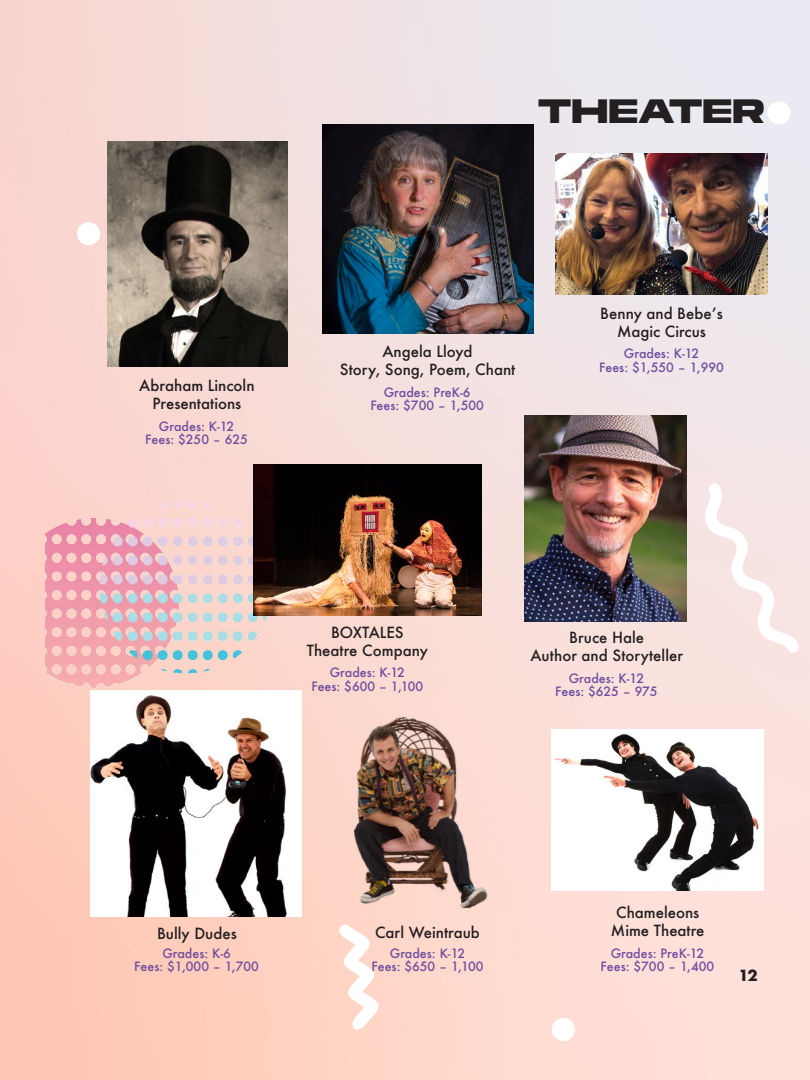
<style>
.page{position:relative;width:810px;height:1080px;background:#fff}
.page>*{position:absolute;margin:0;border:0;box-sizing:border-box;transform-origin:0 0}
.t1{font:700 33.75px "Brachial";color:#231f20}
.t2{font:500 15px "Futura";color:#231f20}
.t3{font:700 15px "Futura";color:#231f20}
.t4{font:500 12.5px "Futura";color:#6d4d9f}
</style>
<div class="page">
<img style="left:0;top:0;width:810px;height:1080px">
<img style="left:45px;top:502px;width:226px;height:185px">
<img style="left:254px;top:464px;width:227px;height:151px">
<img style="left:107px;top:142px;width:181px;height:225px">
<img style="left:524px;top:416px;width:163px;height:205px">
<img style="left:322px;top:124px;width:212px;height:209px">
<img style="left:90px;top:691px;width:211px;height:225px">
<img style="left:556px;top:154px;width:211px;height:140px">
<svg style="left:704px;top:482px;width:95px;height:171px"></svg>
<svg style="left:552px;top:1018px;width:25px;height:23px"></svg>
<svg style="left:77px;top:222px;width:25px;height:23px"></svg>
<svg style="left:100px;top:777px;width:25px;height:23px"></svg>
<svg style="left:339px;top:924px;width:40px;height:109px"></svg>
<svg style="left:767px;top:101px;width:25px;height:23px"></svg>
<img style="left:354px;top:718px;width:147px;height:191px">
<img style="left:552px;top:729px;width:211px;height:161px">
<p class="t1" style="left:538px;top:90px;width:228px">THEATER</p>
<p class="t2" style="left:139px;top:375px;width:117px">Abraham Lincoln</p>
<p class="t2" style="left:152px;top:393px;width:90px">Presentations</p>
<p class="t4" style="left:159px;top:417px;width:77px">Grades: K-12</p>
<p class="t4" style="left:145px;top:431px;width:104px">Fees: $250 – 625</p>
<p class="t2" style="left:382px;top:342px;width:92px">Angela Lloyd</p>
<p class="t2" style="left:340px;top:360px;width:177px">Story, Song, Poem, Chant</p>
<p class="t4" style="left:384px;top:384px;width:88px">Grades: PreK-6</p>
<p class="t4" style="left:370px;top:397px;width:115px">Fees: $700 – 1,500</p>
<p class="t2" style="left:600px;top:303px;width:124px">Benny and Bebe’s</p>
<p class="t2" style="left:617px;top:321px;width:91px">Magic Circus</p>
<p class="t4" style="left:624px;top:345px;width:77px">Grades: K-12</p>
<p class="t4" style="left:599px;top:359px;width:126px">Fees: $1,550 – 1,990</p>
<p class="t2" style="left:331px;top:622px;width:74px">BOXTALES</p>
<p class="t2" style="left:307px;top:640px;width:122px">Theatre Company</p>
<p class="t4" style="left:330px;top:664px;width:77px">Grades: K-12</p>
<p class="t4" style="left:311px;top:678px;width:113px">Fees: $600 – 1,100</p>
<p class="t2" style="left:569px;top:628px;width:76px">Bruce Hale</p>
<p class="t2" style="left:530px;top:646px;width:154px">Author and Storyteller</p>
<p class="t4" style="left:569px;top:670px;width:77px">Grades: K-12</p>
<p class="t4" style="left:555px;top:683px;width:104px">Fees: $625 – 975</p>
<p class="t2" style="left:157px;top:923px;width:81px">Bully Dudes</p>
<p class="t4" style="left:162px;top:944px;width:70px">Grades: K-6</p>
<p class="t4" style="left:134px;top:958px;width:126px">Fees: $1,000 – 1,700</p>
<p class="t2" style="left:375px;top:922px;width:106px">Carl Weintraub</p>
<p class="t4" style="left:390px;top:944px;width:77px">Grades: K-12</p>
<p class="t4" style="left:372px;top:958px;width:113px">Fees: $650 – 1,100</p>
<p class="t2" style="left:616px;top:902px;width:85px">Chameleons</p>
<p class="t2" style="left:611px;top:920px;width:95px">Mime Theatre</p>
<p class="t4" style="left:611px;top:944px;width:95px">Grades: PreK-12</p>
<p class="t4" style="left:601px;top:958px;width:115px">Fees: $700 – 1,400</p>
<p class="t3" style="left:738px;top:964px;width:21px">12</p>
</div>
